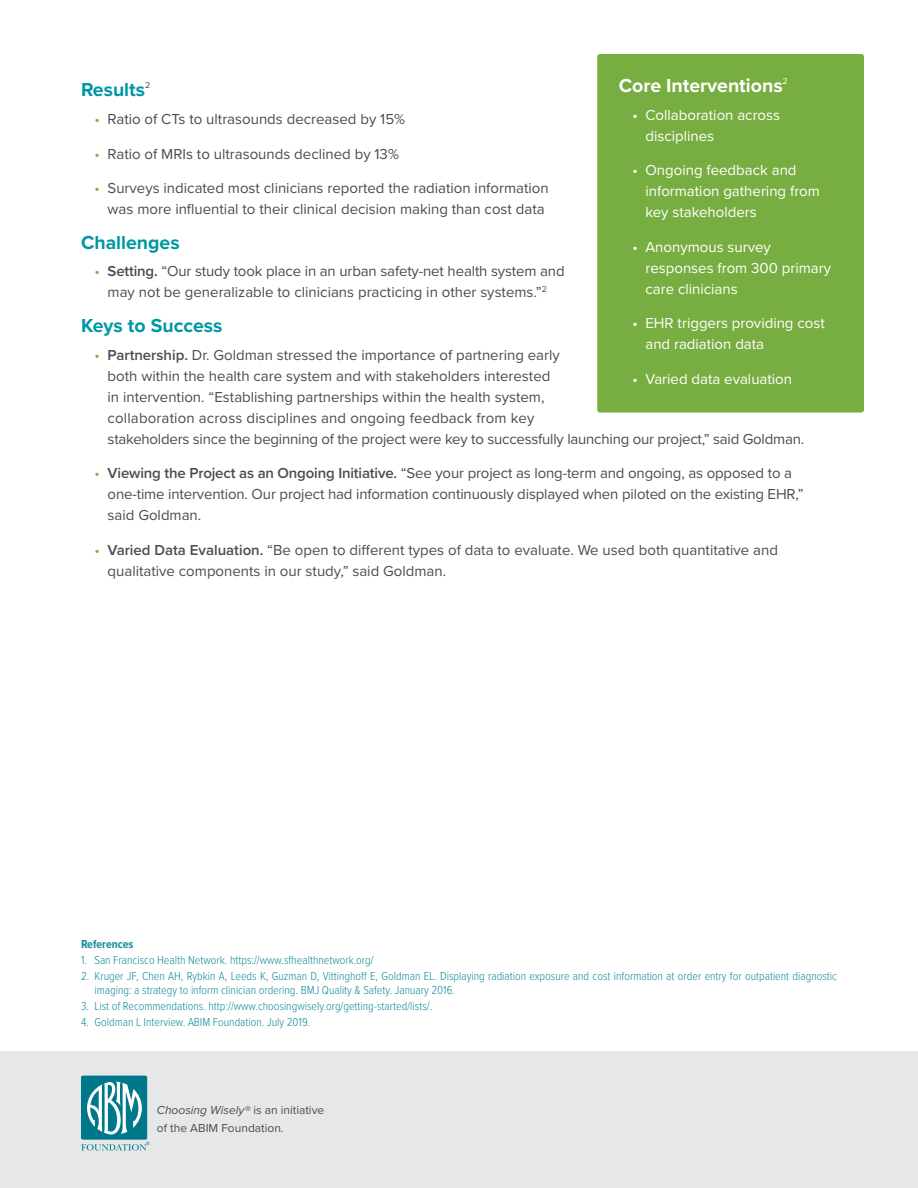
<style>
.page{position:relative;width:918px;height:1188px;background:#fff}
.page>*{position:absolute;margin:0;border:0;box-sizing:border-box;transform-origin:0 0}
.Sub-Headings{font:700 19.5px "Proxima Nova";color:#0097a4}
.Sub-Headings-2{font:700 19.5px "Proxima Nova";color:#fff}
.Body_Copy{font:15px/21px "Proxima Nova";color:#4b4c4d}
.Body_Copy-2{font:15px/21px "Proxima Nova";color:#fff}
.Footnote{font:300 12px/13.5px "Proxima Nova Cond";color:#138c99}
.t1{font:12px/18px "Proxima Nova";color:#4b4c4d}
.Footnote-2{font:700 12px "Proxima Nova Cond";color:#138c99}
.Sub-Headings-3{font:8.7px "Proxima Nova";color:#4b4c4d}
.Sub-Headings-4{font:8.7px "Proxima Nova";color:#fff}
.t2{font:600 4.95px "New Baskerville";color:#00788b}
.s1{color:#89ac46}
.s2{font-weight:600}
.s3{font-style:italic}
</style>
<div class="page">
<div style="left:597px;top:54px;width:267px;height:359px;background:#78ae41;border-radius:3px"></div>
<div style="left:0;top:1052px;width:918px;height:136px;background:#e6e7e9"></div>
<div style="left:81px;top:1076px;width:66px;height:64px;background:#00788b;border-radius:2px"></div>
<svg style="left:87px;top:1082px;width:55px;height:52px"></svg>
<svg style="left:81px;top:1144px;width:65px;height:6px"></svg>
<p class="Sub-Headings-2" style="left:619px;top:71px;width:165px">Core Interventions</p>
<p class="Sub-Headings-4" style="left:783px;top:75px;width:7px">2</p>
<p class="Body_Copy-2" style="left:645px;top:104px;width:136px;text-indent:-13px">• Collaboration across disciplines</p>
<p class="Body_Copy-2" style="left:645px;top:159px;width:176px;text-indent:-13px">• Ongoing feedback and information gathering from key stakeholders</p>
<p class="Body_Copy-2" style="left:645px;top:236px;width:187px;text-indent:-13px">• Anonymous survey responses from 300 primary care clinicians</p>
<p class="Body_Copy-2" style="left:645px;top:312px;width:181px;text-indent:-13px">• EHR triggers providing cost and radiation data</p>
<p class="Body_Copy-2" style="left:632px;top:368px;width:161px">• Varied data evaluation</p>
<p class="Sub-Headings" style="left:81px;top:75px;width:66px">Results</p>
<p class="Sub-Headings-3" style="left:145px;top:79px;width:7px">2</p>
<p class="Body_Copy" style="left:94px;top:108px;width:312px"><span class="s1">•</span> Ratio of CTs to ultrasounds decreased by 15%</p>
<p class="Body_Copy" style="left:94px;top:142px;width:306px"><span class="s1">•</span> Ratio of MRIs to ultrasounds declined by 13%</p>
<p class="Body_Copy" style="left:94px;top:177px;width:456px;text-align:right"><span class="s1">•</span> Surveys indicated most clinicians reported the radiation information was more influential to their clinical decision making than cost data</p>
<p class="Sub-Headings" style="left:81px;top:228px;width:100px">Challenges</p>
<p class="Body_Copy" style="left:94px;top:260px;width:472px;text-align:center"><span class="s1">•</span> <span class="s2">Setting.</span> “Our study took place in an urban safety-net health system and may not be generalizable to clinicians practicing in other systems.”<sup>2</sup></p>
<p class="Sub-Headings" style="left:81px;top:311px;width:143px">Keys to Success</p>
<p class="Body_Copy" style="left:108px;top:343px;width:698px;text-indent:-13px"><span class="s1">•</span> <span class="s2">Partnership.</span> Dr. Goldman stressed the importance of partnering early<br>both within the health care system and with stakeholders interested<br>in intervention. “Establishing partnerships within the health system,<br>collaboration across disciplines and ongoing feedback from key<br>stakeholders since the beginning of the project were key to successfully launching our project,” said Goldman.</p>
<p class="Body_Copy" style="left:108px;top:462px;width:697px;text-indent:-13px"><span class="s1">•</span> <span class="s2">Viewing the Project as an Ongoing Initiative.</span> “See your project as long-term and ongoing, as opposed to a one-time intervention. Our project had information continuously displayed when piloted on the existing EHR,” said Goldman.</p>
<p class="Body_Copy" style="left:108px;top:538px;width:672px;text-indent:-13px"><span class="s1">•</span> <span class="s2">Varied Data Evaluation.</span> “Be open to different types of data to evaluate. We used both quantitative and qualitative components in our study,” said Goldman.</p>
<p class="Footnote-2" style="left:81px;top:937px;width:54px">References</p>
<p class="Footnote" style="left:81px;top:953px;width:294px">1. San Francisco Health Network. https://www.sfhealthnetwork.org/</p>
<p class="Footnote" style="left:94px;top:970px;width:744px;text-indent:-14px">2. Kruger JF, Chen AH, Rybkin A, Leeds K, Guzman D, Vittinghoff E, Goldman EL. Displaying radiation exposure and cost information at order entry for outpatient diagnostic imaging: a strategy to inform clinician ordering. BMJ Quality &amp; Safety. January 2016.</p>
<p class="Footnote" style="left:81px;top:999px;width:353px">3. List of Recommendations. http://www.choosingwisely.org/getting-started/lists/.</p>
<p class="Footnote" style="left:81px;top:1015px;width:231px">4. Goldman L Interview. ABIM Foundation. July 2019.</p>
<p class="t1" style="left:157px;top:1101px;width:169px"><span class="s3">Choosing Wisely®</span> is an initiative of the ABIM Foundation.</p>
<p class="t2" style="left:146px;top:1140px;width:5px">®</p>
</div>
